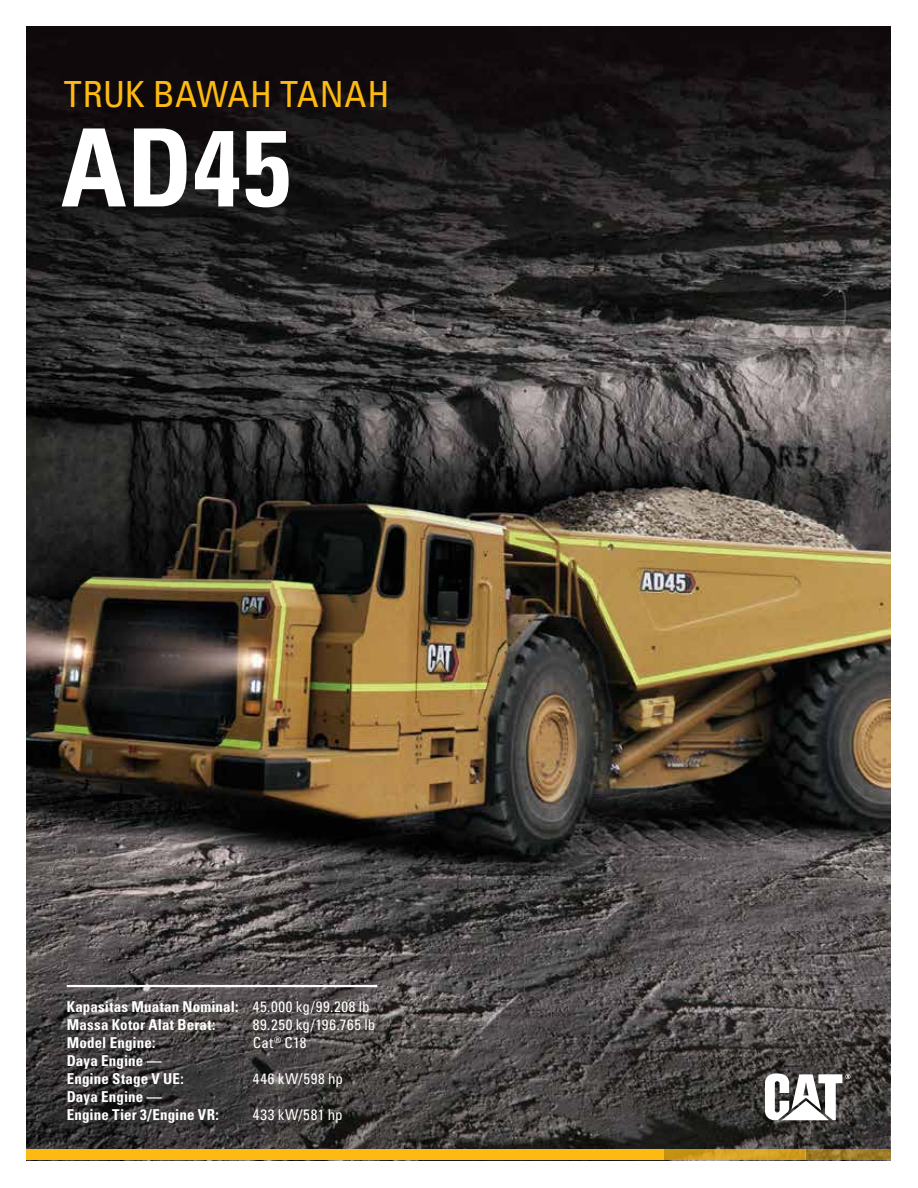
<style>
.page{position:relative;width:918px;height:1188px;background:#fff}
.page>*{position:absolute;margin:0;border:0;box-sizing:border-box;transform-origin:0 0}
.t1{font:700 condensed 108px "Univers LT Std";letter-spacing:.005em;color:#fff}
.t2{font:condensed 36px "Univers LT Std";letter-spacing:.01em;color:#fdba12}
.t3{font:700 condensed 15px/18px "Univers LT Std";letter-spacing:.01em;color:#fff}
.t4{font:condensed 15px "Univers LT Std";letter-spacing:.03em;color:#fff}
.s1{font-weight:400}
</style>
<div class="page">
<img style="left:26px;top:26px;width:864px;height:972px">
<svg style="left:26px;top:998px;width:864px;height:152px;background:#44403e"></svg>
<div style="left:26px;top:1150px;width:638px;height:10px;background:#fdba12"></div>
<svg style="left:806px;top:1150px;width:84px;height:10px"></svg>
<svg style="left:664px;top:1150px;width:142px;height:10px"></svg>
<svg style="left:765px;top:1073px;width:85px;height:47px"></svg>
<hr style="left:67px;top:985px;width:310px;height:2px;background:#fff">
<h1 class="t1" style="left:62px;top:55px;width:295px">794 AC</h1>
<h2 class="t2" style="left:64px;top:71px;width:327px">TRUK BAWAH TANAH</h2>
<h1 class="t1" style="left:61px;top:102px;width:231px">AD45</h1>
<p class="t3" style="left:67px;top:998px;width:305px">Kapasitas Muatan Nominal: <span class="s1">45.000 kg/99.208 lb<br></span>Massa Kotor Alat Berat:</p>
<p class="t4" style="left:253px;top:1015px;width:124px">89.250 kg/196.765 lb</p>
<p class="t3" style="left:67px;top:1034px;width:90px">Model Engine:</p>
<p class="t4" style="left:253px;top:1033px;width:55px">Cat<sup>®</sup> C18</p>
<p class="t3" style="left:67px;top:1052px;width:119px">Daya Engine —<br>Engine Stage V UE:</p>
<p class="t4" style="left:253px;top:1069px;width:92px">446 kW/598 hp</p>
<p class="t3" style="left:67px;top:1088px;width:153px">Daya Engine —<br>Engine Tier 3/Engine VR:</p>
<p class="t4" style="left:253px;top:1105px;width:92px">433 kW/581 hp</p>
</div>
